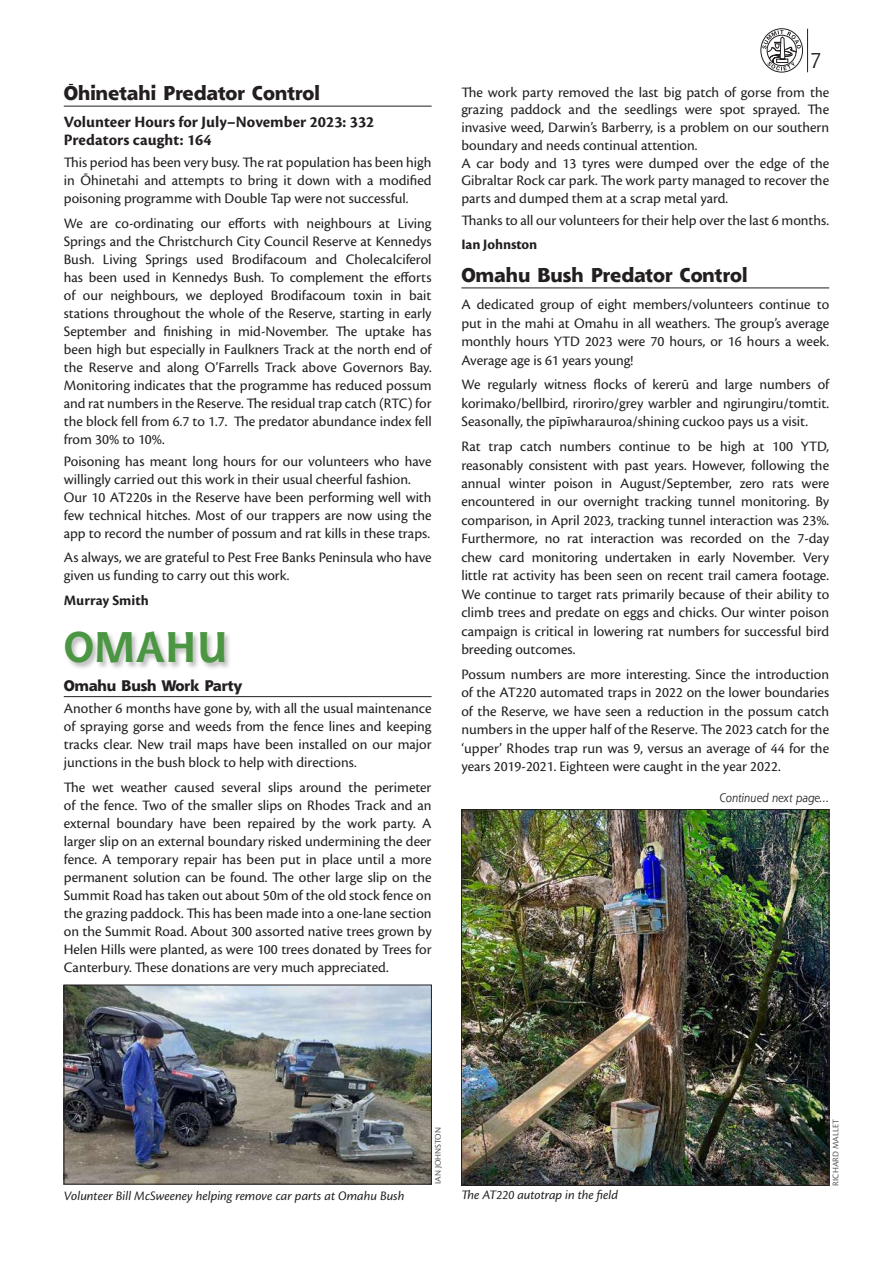
<style>
.page{position:relative;width:893px;height:1263px;background:#fff}
.page>*{position:absolute;margin:0;border:0;box-sizing:border-box;transform-origin:0 0}
.t1{font:700 42px "Shannon";color:#4b9643}
.t2{font:21px "Shannon";color:#231f20}
.t3{font:800 19.5px "Shannon";color:#231f20}
.t4{font:700 16.5px/18px "Cronos Pro";color:#231f20}
.t5{font:15px/18px "Cronos Pro";color:#231f20;text-align:justify}
.t6{font:700 15px "Cronos Pro";letter-spacing:-.005em;color:#231f20}
.t7{font:800 15px "Shannon";letter-spacing:-.01em;color:#231f20}
.t8{font:italic 13.5px "Cronos Pro";letter-spacing:-.005em;color:#231f20}
.t9{font:italic 12px "Shannon";color:#231f20}
.t10{font:9px "Cronos Pro";color:#57585a}
</style>
<div class="page">
<div style="left:761px;top:29px;width:42px;height:43px;border:1px solid #231f20;border-radius:50%"></div>
<svg style="left:762px;top:30px;width:39px;height:41px"></svg>
<hr style="left:807px;top:29px;width:1px;height:43px;background:#231f20">
<hr style="left:64px;top:106px;width:368px;height:1px;background:#231f20">
<div style="left:64px;top:631px;width:168px;height:39px;background:#231f20;opacity:.3"></div>
<hr style="left:64px;top:696px;width:368px;height:1px;background:#231f20">
<img style="left:66px;top:987px;width:364px;height:195px">
<div style="left:64px;top:985px;width:368px;height:199px;border:1px solid #231f20"></div>
<hr style="left:461px;top:288px;width:368px;height:1px;background:#231f20">
<img style="left:463px;top:811px;width:364px;height:372px">
<div style="left:461px;top:809px;width:368px;height:376px;border:1px solid #231f20"></div>
<h3 class="t3" style="left:64px;top:81px;width:258px">Ohinetahi Predator Control</h3>
<p class="t4" style="left:64px;top:113px;width:312px">Volunteer Hours for July–November 2023: 332<br>Predators caught: 164</p>
<p class="t5" style="left:64px;top:154px;width:369px">This period has been very busy. The rat population has been high in Ōhinetahi and attempts to bring it down with a modified poisoning programme with Double Tap were not successful.</p>
<p class="t5" style="left:64px;top:214px;width:369px">We are co-ordinating our efforts with neighbours at Living Springs and the Christchurch City Council Reserve at Kennedys Bush. Living Springs used Brodifacoum and Cholecalciferol has been used in Kennedys Bush. To complement the efforts of our neighbours, we deployed Brodifacoum toxin in bait stations throughout the whole of the Reserve, starting in early September and finishing in mid-November. The uptake has been high but especially in Faulkners Track at the north end of the Reserve and along O’Farrells Track above Governors Bay.<br>Monitoring indicates that the programme has reduced possum and rat numbers in the Reserve. The residual trap catch (RTC) for the block fell from 6.7 to 1.7. The predator abundance index fell from 30% to 10%.</p>
<p class="t5" style="left:64px;top:452px;width:369px;text-align:left">Poisoning has meant long hours for our volunteers who have willingly carried out this work in their usual cheerful fashion.<br>Our 10 AT220s in the Reserve have been performing well with few technical hitches. Most of our trappers are now using the app to record the number of possum and rat kills in these traps.</p>
<p class="t5" style="left:64px;top:549px;width:369px">As always, we are grateful to Pest Free Banks Peninsula who have given us funding to carry out this work.</p>
<p class="t6" style="left:64px;top:591px;width:87px">Murray Smith</p>
<h1 class="t1" style="left:64px;top:621px;width:166px">OMAHU</h1>
<p class="t7" style="left:64px;top:676px;width:180px">Omahu Bush Work Party</p>
<p class="t5" style="left:64px;top:699px;width:369px">Another 6 months have gone by, with all the usual maintenance of spraying gorse and weeds from the fence lines and keeping tracks clear. New trail maps have been installed on our major junctions in the bush block to help with directions.</p>
<p class="t5" style="left:64px;top:778px;width:369px">The wet weather caused several slips around the perimeter of the fence. Two of the smaller slips on Rhodes Track and an external boundary have been repaired by the work party. A larger slip on an external boundary risked undermining the deer fence. A temporary repair has been put in place until a more permanent solution can be found. The other large slip on the Summit Road has taken out about 50m of the old stock fence on the grazing paddock. This has been made into a one-lane section on the Summit Road. About 300 assorted native trees grown by Helen Hills were planted, as were 100 trees donated by Trees for Canterbury. These donations are very much appreciated.</p>
<h2 class="t2" style="left:810px;top:48px;width:14px">7</h2>
<p class="t5" style="left:461px;top:83px;width:369px;text-align:left">The work party removed the last big patch of gorse from the grazing paddock and the seedlings were spot sprayed. The invasive weed, Darwin’s Barberry, is a problem on our southern boundary and needs continual attention.<br>A car body and 13 tyres were dumped over the edge of the Gibraltar Rock car park. The work party managed to recover the parts and dumped them at a scrap metal yard.</p>
<p class="t5" style="left:461px;top:211px;width:369px">Thanks to all our volunteers for their help over the last 6 months.</p>
<p class="t6" style="left:461px;top:236px;width:77px">Ian Johnston</p>
<h3 class="t3" style="left:461px;top:263px;width:288px">Omahu Bush Predator Control</h3>
<p class="t5" style="left:461px;top:295px;width:369px;line-height:18.5px">A dedicated group of eight members/volunteers continue to put in the mahi at Omahu in all weathers. The group’s average monthly hours YTD 2023 were 70 hours, or 16 hours a week.<br>Average age is 61 years young!</p>
<p class="t5" style="left:461px;top:375px;width:369px;line-height:18.5px">We regularly witness flocks of kererū and large numbers of korimako/bellbird, riroriro/grey warbler and ngirungiru/tomtit.<br>Seasonally, the pīpīwharauroa/shining cuckoo pays us a visit.</p>
<p class="t5" style="left:461px;top:437px;width:369px;line-height:18.5px">Rat trap catch numbers continue to be high at 100 YTD, reasonably consistent with past years. However, following the annual winter poison in August/September, zero rats were encountered in our overnight tracking tunnel monitoring. By comparison, in April 2023, tracking tunnel interaction was 23%.<br>Furthermore, no rat interaction was recorded on the 7-day chew card monitoring undertaken in early November. Very little rat activity has been seen on recent trail camera footage.<br>We continue to target rats primarily because of their ability to climb trees and predate on eggs and chicks. Our winter poison campaign is critical in lowering rat numbers for successful bird breeding outcomes.</p>
<p class="t5" style="left:461px;top:665px;width:369px;line-height:18.5px">Possum numbers are more interesting. Since the introduction of the AT220 automated traps in 2022 on the lower boundaries of the Reserve, we have seen a reduction in the possum catch numbers in the upper half of the Reserve. The 2023 catch for the ‘upper’ Rhodes trap run was 9, versus an average of 44 for the years 2019-2021. Eighteen were caught in the year 2022.</p>
<p class="t9" style="left:719px;top:790px;width:111px">Continued next page...</p>
<p class="t8" style="left:64px;top:1188px;width:342px">Volunteer Bill McSweeney helping remove car parts at Omahu Bush</p>
<p class="t10" style="left:433px;top:1184px;width:58px;rotate:-90deg">IAN JOHNSTON</p>
<p class="t10" style="left:830px;top:1185px;width:68px;rotate:-90deg">RICHARD MALLET</p>
<p class="t8" style="left:461px;top:1187px;width:158px">The AT220 autotrap in the field</p>
</div>
